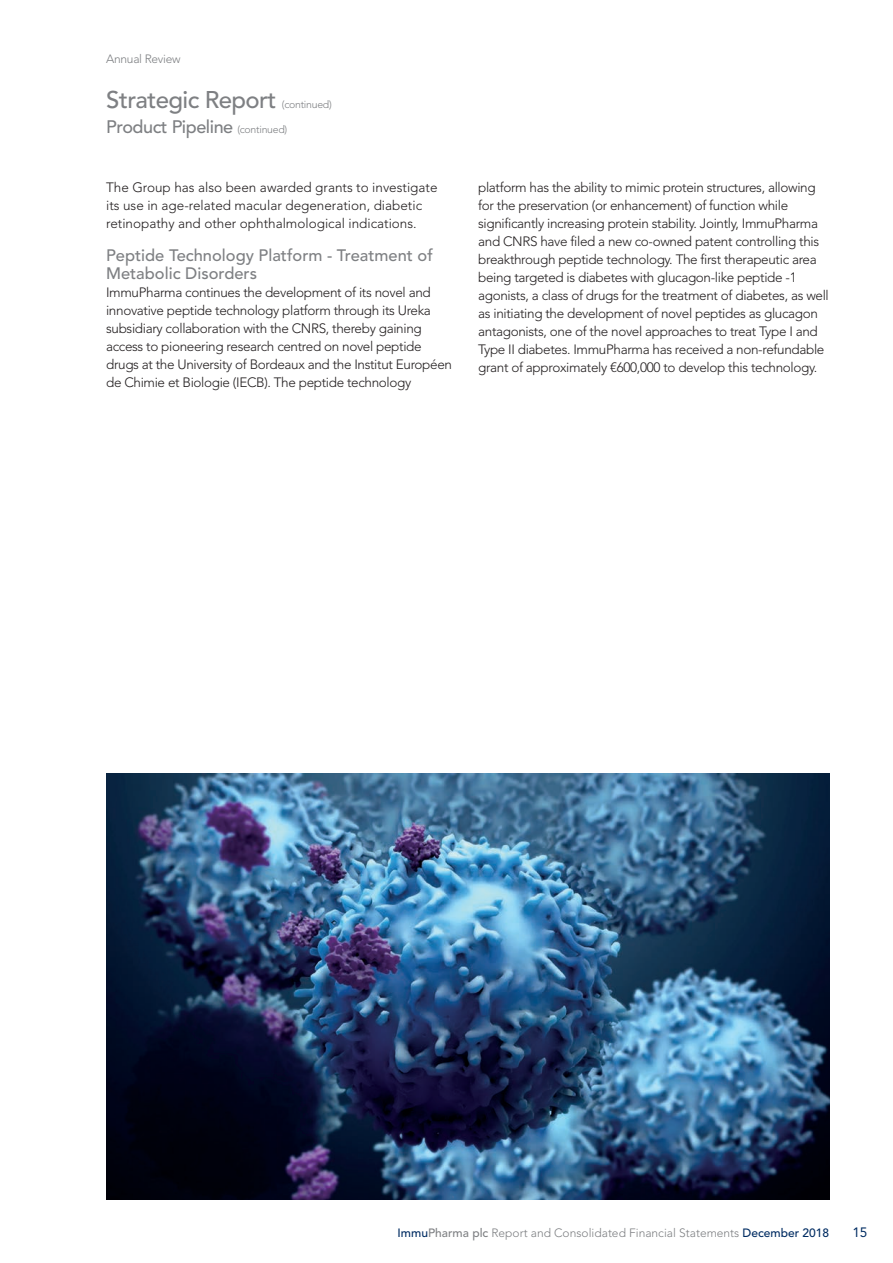
<style>
.page{position:relative;width:893px;height:1263px;background:#fff}
.page>*{position:absolute;margin:0;border:0;box-sizing:border-box;transform-origin:0 0}
.t1{font:500 24px "Avenir LT Std";letter-spacing:-.025em;color:#7e8083}
.t2{font:500 18px "Avenir LT Std";letter-spacing:-.025em;color:#7e8083}
.t3{font:500 16.5px/18px "Avenir LT Std";color:#7e8083}
.t4{font:300 13.5px/18px "Avenir LT Std";letter-spacing:-.025em;color:#231f20}
.t5{font:300 13.5px/18px "Avenir LT Std";color:#231f20}
.t6{font:13.5px "Avenir LT Std";color:#002c62}
.t7{font:300 12px "Avenir";color:#7e8083}
.t8{font:300 12px "Avenir LT Std";letter-spacing:-.025em;color:#7e8083}
.t9{font:300 10.5px "Avenir LT Std";letter-spacing:-.025em;color:#7e8083}
.s1{font-weight:300;font-size:10.5px}
.s2{font-family:"Avenir LT Std";font-weight:500;color:#002c62}
.s3{font-weight:500}
</style>
<div class="page">
<img style="left:106px;top:773px;width:723px;height:426px">
<p class="t8" style="left:106px;top:52px;width:76px">Annual Review</p>
<h1 class="t1" style="left:106px;top:86px;width:172px">Strategic Report</h1>
<p class="t9" style="left:282px;top:98px;width:51px">(continued)</p>
<h2 class="t2" style="left:106px;top:116px;width:182px">Product Pipeline <span class="s1">(continued)</span></h2>
<p class="t5" style="left:106px;top:178px;width:333px">The Group has also been awarded grants to investigate its use in age-related macular degeneration, diabetic retinopathy and other ophthalmological indications.</p>
<p class="t3" style="left:106px;top:247px;width:328px">Peptide Technology Platform - Treatment of<br>Metabolic Disorders</p>
<p class="t4" style="left:106px;top:283px;width:347px">ImmuPharma continues the development of its novel and innovative peptide technology platform through its Ureka subsidiary collaboration with the CNRS, thereby gaining access to pioneering research centred on novel peptide drugs at the University of Bordeaux and the Institut Européen de Chimie et Biologie (IECB). The peptide technology</p>
<p class="t4" style="left:478px;top:178px;width:352px">platform has the ability to mimic protein structures, allowing for the preservation (or enhancement) of function while significantly increasing protein stability. Jointly, ImmuPharma and CNRS have filed a new co-owned patent controlling this breakthrough peptide technology. The first therapeutic area being targeted is diabetes with glucagon-like peptide -1 agonists, a class of drugs for the treatment of diabetes, as well as initiating the development of novel peptides as glucagon antagonists, one of the novel approaches to treat Type I and Type II diabetes. ImmuPharma has received a non-refundable grant of approximately €600,000 to develop this technology.</p>
<p class="t7" style="left:398px;top:1226px;width:433px"><span class="s2">Immu</span><span class="s3">Pharma plc</span> Report and Consolidated Financial Statements <span class="s2">December 2018</span></p>
<p class="t6" style="left:852px;top:1225px;width:17px">15</p>
</div>
